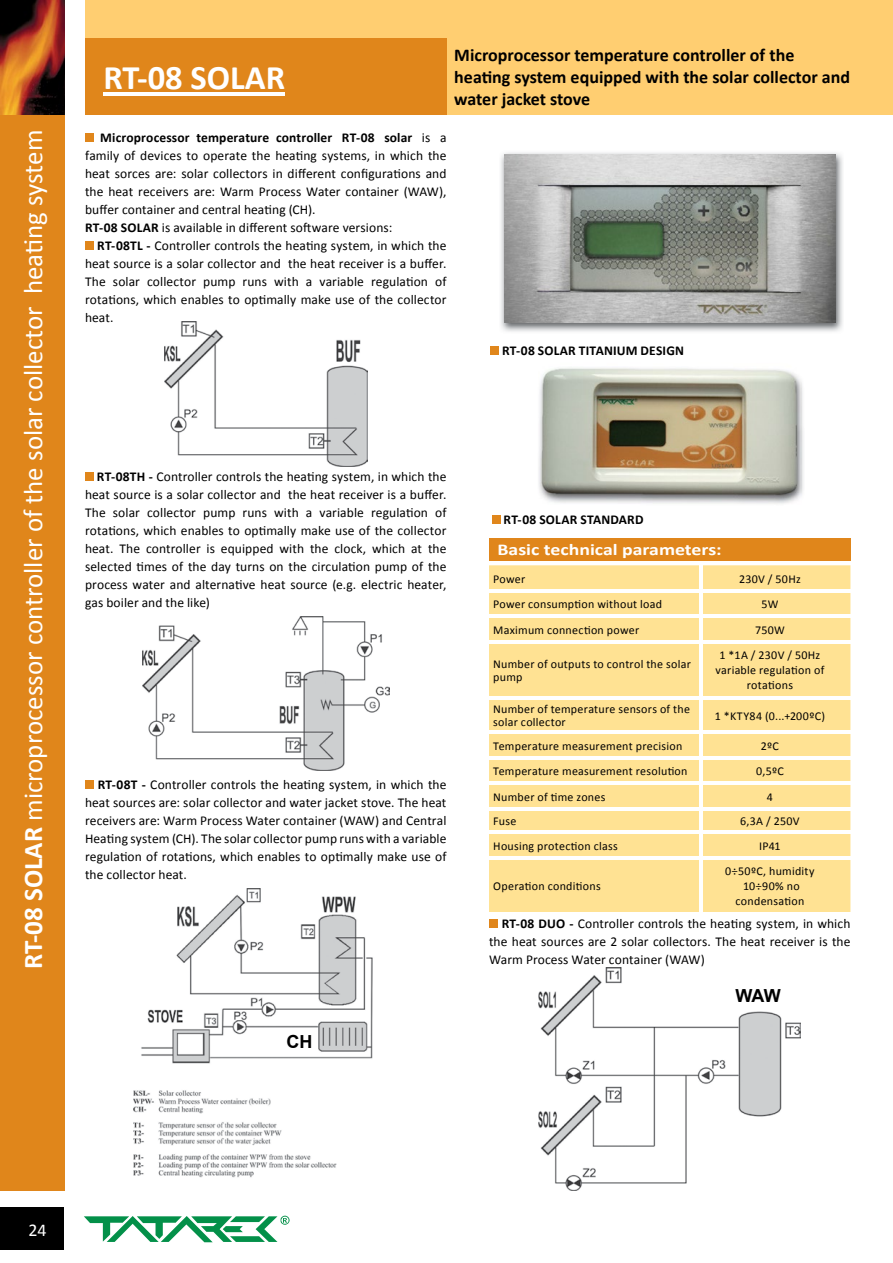
<style>
.page{position:relative;width:893px;height:1263px;background:#fff}
.page>*{position:absolute;margin:0;border:0;box-sizing:border-box;transform-origin:0 0}
.t1{font:700 34.5px "Calibri";color:#fff}
.t2{font:27px "Calibri";color:#fff}
.t3{font:700 18px/21.6px "Calibri";color:#000}
.t4{font:700 18px "Arial";color:#000}
.t5{font:18px "Calibri";color:#fff}
.t6{font:700 16.5px "Calibri";color:#fff;scale:1.2 1}
.t7{font:13.5px/18px "Calibri";letter-spacing:.005em;color:#000;text-align:justify}
.t8{font:700 13.5px "Calibri";letter-spacing:.01em;color:#000}
.t9{font:12px/15px "Calibri";letter-spacing:.02em;color:#000}
.t10{font:12px "Calibri";letter-spacing:.04em;color:#000}
.s1{font-weight:700}
</style>
<div class="page">
<div style="left:0;top:0;width:64px;height:1190px;background:#e0861b"></div>
<img style="left:0;top:0;width:64px;height:114px">
<div style="left:85px;top:0;width:808px;height:114px;background:#ffce71"></div>
<div style="left:0;top:1208px;width:64px;height:42px;background:#000"></div>
<svg style="left:84px;top:1216px;width:206px;height:26px"></svg>
<div style="left:85px;top:38px;width:362px;height:76px;background:#e0861b"></div>
<hr style="left:103px;top:92px;width:182px;height:3px;background:#fff">
<div style="left:492px;top:515px;width:8px;height:9px;background:#e0861b"></div>
<img style="left:539px;top:368px;width:262px;height:136px">
<div style="left:490px;top:346px;width:9px;height:9px;background:#e0861b"></div>
<img style="left:500px;top:152px;width:343px;height:180px">
<img style="left:504px;top:154px;width:331px;height:169px">
<div style="left:85px;top:133px;width:9px;height:9px;background:#e0861b"></div>
<div style="left:85px;top:241px;width:9px;height:9px;background:#e0861b"></div>
<div style="left:85px;top:472px;width:9px;height:9px;background:#e0861b"></div>
<img style="left:142px;top:616px;width:247px;height:155px">
<div style="left:85px;top:780px;width:9px;height:9px;background:#e0861b"></div>
<img style="left:133px;top:888px;width:240px;height:290px">
<div style="left:489px;top:538px;width:361px;height:22px;background:#e0861b"></div>
<div style="left:489px;top:565px;width:361px;height:347px;background:#ffe293"></div>
<hr style="left:489px;top:731px;width:212px;height:3px;background:#fff">
<hr style="left:700px;top:734px;width:3px;height:22px;background:#fff">
<hr style="left:489px;top:756px;width:212px;height:3px;background:#fff">
<hr style="left:700px;top:759px;width:3px;height:23px;background:#fff">
<hr style="left:489px;top:782px;width:212px;height:3px;background:#fff">
<hr style="left:700px;top:565px;width:3px;height:24px;background:#fff">
<hr style="left:489px;top:589px;width:212px;height:3px;background:#fff">
<hr style="left:701px;top:589px;width:149px;height:3px;background:#fff">
<hr style="left:700px;top:592px;width:3px;height:23px;background:#fff">
<hr style="left:489px;top:615px;width:212px;height:3px;background:#fff">
<hr style="left:701px;top:615px;width:149px;height:3px;background:#fff">
<hr style="left:700px;top:618px;width:3px;height:22px;background:#fff">
<hr style="left:489px;top:640px;width:212px;height:3px;background:#fff">
<hr style="left:701px;top:640px;width:149px;height:3px;background:#fff">
<hr style="left:700px;top:643px;width:3px;height:53px;background:#fff">
<hr style="left:489px;top:696px;width:212px;height:3px;background:#fff">
<hr style="left:701px;top:696px;width:149px;height:3px;background:#fff">
<hr style="left:700px;top:699px;width:3px;height:32px;background:#fff">
<hr style="left:701px;top:731px;width:149px;height:3px;background:#fff">
<hr style="left:701px;top:756px;width:149px;height:3px;background:#fff">
<hr style="left:701px;top:782px;width:149px;height:3px;background:#fff">
<hr style="left:700px;top:785px;width:3px;height:22px;background:#fff">
<hr style="left:489px;top:807px;width:212px;height:3px;background:#fff">
<hr style="left:701px;top:807px;width:149px;height:3px;background:#fff">
<hr style="left:700px;top:810px;width:3px;height:21px;background:#fff">
<hr style="left:489px;top:831px;width:212px;height:3px;background:#fff">
<hr style="left:701px;top:831px;width:149px;height:3px;background:#fff">
<hr style="left:700px;top:834px;width:3px;height:22px;background:#fff">
<hr style="left:489px;top:856px;width:212px;height:3px;background:#fff">
<hr style="left:701px;top:856px;width:149px;height:3px;background:#fff">
<hr style="left:700px;top:859px;width:3px;height:53px;background:#fff">
<div style="left:489px;top:920px;width:8px;height:8px;background:#e0861b"></div>
<img style="left:539px;top:967px;width:262px;height:224px">
<img style="left:164px;top:321px;width:203px;height:146px">
<div style="left:287px;top:1028px;width:31px;height:26px;background:#fff"></div>
<div style="left:736px;top:980px;width:52px;height:30px;background:#fff"></div>
<h2 class="t2" style="left:14px;top:969px;width:841px;rotate:-90deg"><span class="s1">RT-08 SOLAR</span> microprocessor controller of the solar collector heating system</h2>
<h1 class="t1" style="left:103px;top:53px;width:183px">RT-08 SOLAR</h1>
<h3 class="t3" style="left:454px;top:44px;width:397px">Microprocessor temperature controller of the heating system equipped with the solar collector and water jacket stove</h3>
<p class="t7" style="left:85px;top:128px;width:363px;text-align:left;text-indent:15px"><span class="s1">Microprocessor temperature controller RT-08 solar</span> is a family of devices to operate the heating systems, in which the heat sorces are: solar collectors in different configurations and the heat receivers are: Warm Process Water container (WAW), buffer container and central heating (CH).<br><span class="s1">RT-08 SOLAR</span> is available in different software versions:</p>
<p class="t7" style="left:85px;top:236px;width:363px;text-indent:12px"><span class="s1">RT-08TL -</span> Controller controls the heating system, in which the heat source is a solar collector and the heat receiver is a buffer.<br>The solar collector pump runs with a variable regulation of rotations, which enables to optimally make use of the collector heat.</p>
<p class="t8" style="left:502px;top:341px;width:183px">RT-08 SOLAR TITANIUM DESIGN</p>
<p class="t7" style="left:85px;top:467px;width:363px;text-indent:12px"><span class="s1">RT-08TH -</span> Controller controls the heating system, in which the heat source is a solar collector and the heat receiver is a buffer.<br>The solar collector pump runs with a variable regulation of rotations, which enables to optimally make use of the collector heat. The controller is equipped with the clock, which at the selected times of the day turns on the circulation pump of the process water and alternative heat source (e.g. electric heater, gas boiler and the like)</p>
<p class="t7" style="left:85px;top:775px;width:363px;text-indent:13px"><span class="s1">RT-08T -</span> Controller controls the heating system, in which the heat sources are: solar collector and water jacket stove. The heat receivers are: Warm Process Water container (WAW) and Central Heating system (CH). The solar collector pump runs with a variable regulation of rotations, which enables to optimally make use of the collector heat.</p>
<h3 class="t4" style="left:287px;top:1028px;width:27px">CH</h3>
<p class="t8" style="left:504px;top:510px;width:141px">RT-08 SOLAR STANDARD</p>
<p class="t6" style="left:497px;top:538px;width:188px">Basic technical parameters:</p>
<p class="t9" style="left:493px;top:571px;width:34px">Power</p>
<p class="t9" style="left:739px;top:571px;width:63px">230V / 50Hz</p>
<p class="t9" style="left:493px;top:596px;width:170px">Power consumption without load</p>
<p class="t9" style="left:761px;top:596px;width:18px">5W</p>
<p class="t9" style="left:493px;top:622px;width:147px">Maximum connection power</p>
<p class="t9" style="left:755px;top:622px;width:31px">750W</p>
<p class="t9" style="left:493px;top:656px;width:199px;line-height:13.5px">Number of outputs to control the solar pump</p>
<p class="t9" style="left:715px;top:647px;width:110px;text-align:center">1 *1A / 230V / 50Hz variable regulation of rotations</p>
<p class="t9" style="left:493px;top:702px;width:198px;line-height:13.5px">Number of temperature sensors of the solar collector</p>
<p class="t10" style="left:715px;top:707px;width:112px">1 *KTY84 (0...+200ºC)</p>
<p class="t9" style="left:493px;top:738px;width:191px">Temperature measurement precision</p>
<p class="t9" style="left:761px;top:738px;width:19px">2ºC</p>
<p class="t9" style="left:493px;top:763px;width:196px">Temperature measurement resolution</p>
<p class="t9" style="left:756px;top:763px;width:29px">0,5ºC</p>
<p class="t9" style="left:493px;top:789px;width:114px">Number of time zones</p>
<p class="t9" style="left:767px;top:789px;width:8px">4</p>
<p class="t9" style="left:493px;top:813px;width:25px">Fuse</p>
<p class="t9" style="left:740px;top:813px;width:61px">6,3A / 250V</p>
<p class="t9" style="left:493px;top:838px;width:126px">Housing protection class</p>
<p class="t9" style="left:759px;top:838px;width:23px">IP41</p>
<p class="t9" style="left:493px;top:878px;width:109px">Operation conditions</p>
<p class="t9" style="left:725px;top:863px;width:91px;text-align:center">0÷50ºC, humidity<br>10÷90% no condensation</p>
<p class="t7" style="left:489px;top:914px;width:363px;text-indent:13px"><span class="s1">RT-08 DUO -</span> Controller controls the heating system, in which the heat sources are 2 solar collectors. The heat receiver is the Warm Process Water container (WAW)</p>
<h3 class="t4" style="left:736px;top:982px;width:46px">WAW</h3>
<h3 class="t5" style="left:29px;top:1217px;width:20px">24</h3>
</div>
